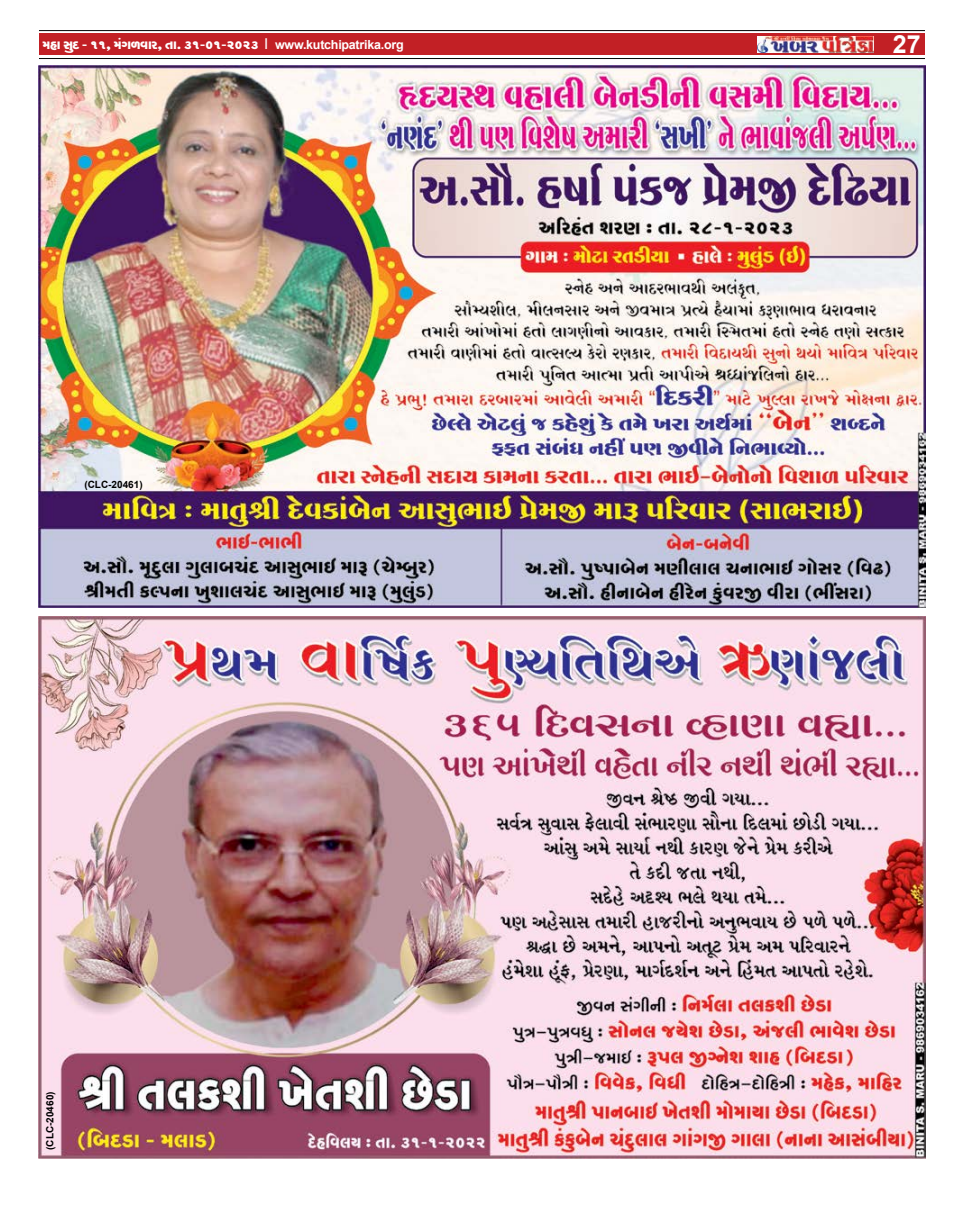
<style>
.page{position:relative;width:964px;height:1205px;background:#fff}
.page>*{position:absolute;margin:0;border:0;box-sizing:border-box;transform-origin:0 0}
.t1{font:700 25px "Arial";color:#fff}
.t2{font:15px "SHREE GUJ7";letter-spacing:-.02em;color:#fff}
.t3{font:700 10px "Arial";color:#000}
.s1{font-family:"Arial"}
.s2{font-family:"Arial";font-weight:700;font-size:12.5px}
</style>
<div class="page">
<hr style="left:39px;top:58px;width:886px;height:1px;background:#000">
<div style="left:39px;top:34px;width:713px;height:21px;background:#c22025"></div>
<hr style="left:39px;top:30px;width:886px;height:1px;background:#000">
<div style="left:753px;top:34px;width:172px;height:21px;background:#c22025"></div>
<img style="left:757px;top:36px;width:116px;height:17px">
<img style="left:39px;top:66px;width:886px;height:542px">
<img style="left:39px;top:617px;width:886px;height:542px">
<p class="t2" style="left:43px;top:38px;width:363px">dlp kyv$ - 11, d„Nmhpf, sp. 31-01-2023 <span class="s1">I</span> <span class="s2">www.kutchipatrika.org</span></p>
<h1 class="t1" style="left:893px;top:26px;width:29px">27</h1>
<p class="t3" style="left:84px;top:477px;width:60px">(CLC-20461)</p>
<p class="t3" style="left:43px;top:1150px;width:60px;rotate:-90deg">(CLC-20460)</p>
</div>
